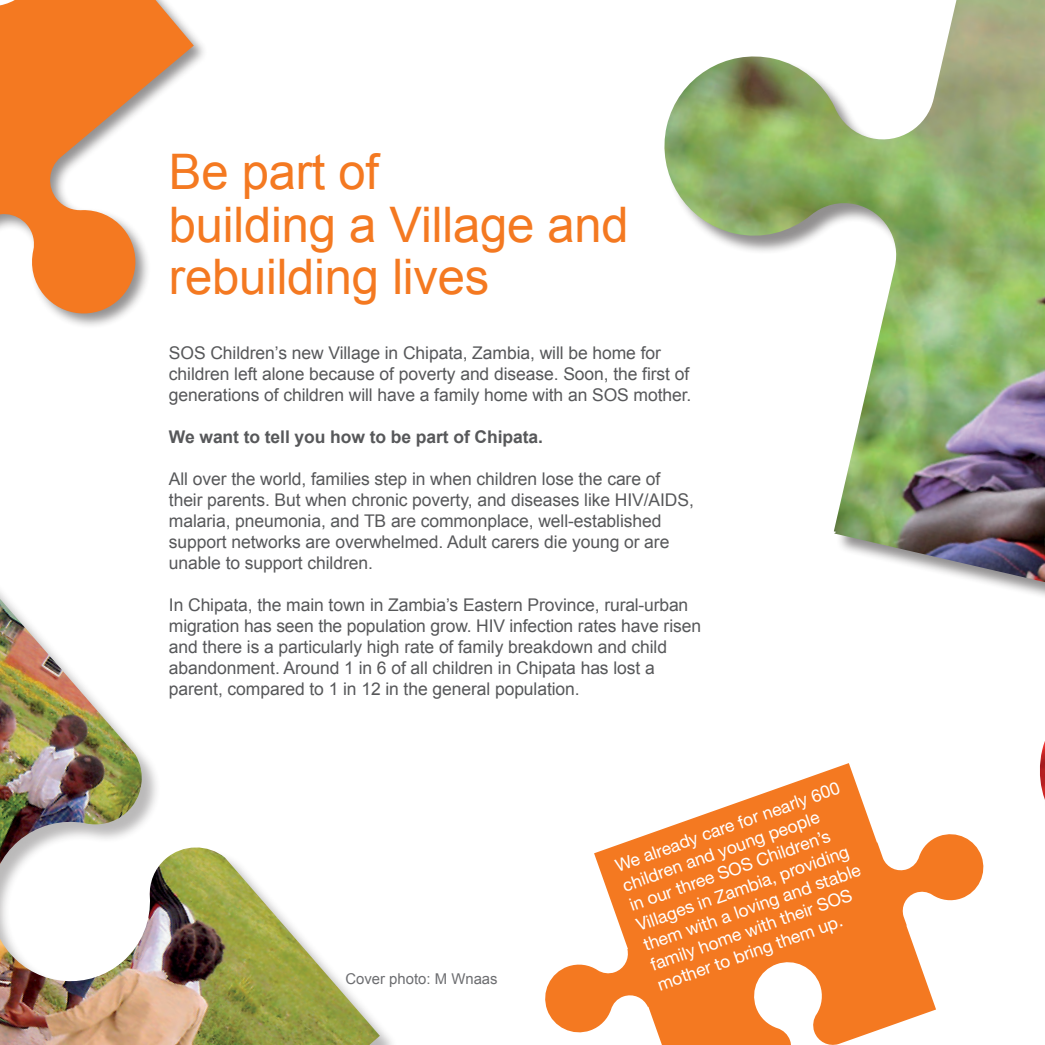
<style>
.page{position:relative;width:1045px;height:1045px;background:#fff}
.page>*{position:absolute;margin:0;border:0;box-sizing:border-box;transform-origin:0 0}
.t1{font:49px/52.5px "Arial";letter-spacing:-.005em;color:#f47921}
.t2{font:17.5px/21px "Arial";letter-spacing:-.005em;color:#57585a}
.t3{font:17.5px/21px "Helvetica Neue";color:#fff}
.t4{font:700 17.5px "Arial";letter-spacing:-.005em;color:#57585a}
.t5{font:14.88px "Arial";color:#6c6d70}
</style>
<div class="page">
<img style="left:664px;top:0;width:381px;height:800px">
<img style="left:0;top:591px;width:380px;height:454px">
<svg style="left:545px;top:763px;width:442px;height:282px;fill:#f47921"></svg>
<svg style="left:0;top:0;width:194px;height:324px;fill:#f47921"></svg>
<p class="t1" style="left:169px;top:146px;width:461px">Be part of<br>building a Village and rebuilding lives</p>
<p class="t2" style="left:169px;top:343px;width:524px">SOS Children’s new Village in Chipata, Zambia, will be home for children left alone because of poverty and disease. Soon, the first of generations of children will have a family home with an SOS mother.</p>
<p class="t4" style="left:169px;top:427px;width:375px">We want to tell you how to be part of Chipata.</p>
<p class="t2" style="left:169px;top:469px;width:526px">All over the world, families step in when children lose the care of their parents. But when chronic poverty, and diseases like HIV/AIDS, malaria, pneumonia, and TB are commonplace, well-established support networks are overwhelmed. Adult carers die young or are unable to support children.</p>
<p class="t2" style="left:169px;top:595px;width:534px">In Chipata, the main town in Zambia’s Eastern Province, rural-urban migration has seen the population grow. HIV infection rates have risen and there is a particularly high rate of family breakdown and child abandonment. Around 1 in 6 of all children in Chipata has lost a parent, compared to 1 in 12 in the general population.</p>
<p class="t5" style="left:345px;top:970px;width:154px">Cover photo: M Wnaas</p>
<p class="t3" style="left:611px;top:857px;width:239px;rotate:-20deg">We already care for nearly 600 children and young people<br>in our three SOS Children’s<br>Villages in Zambia, providing them with a loving and stable family home with their SOS mother to bring them up.</p>
</div>
